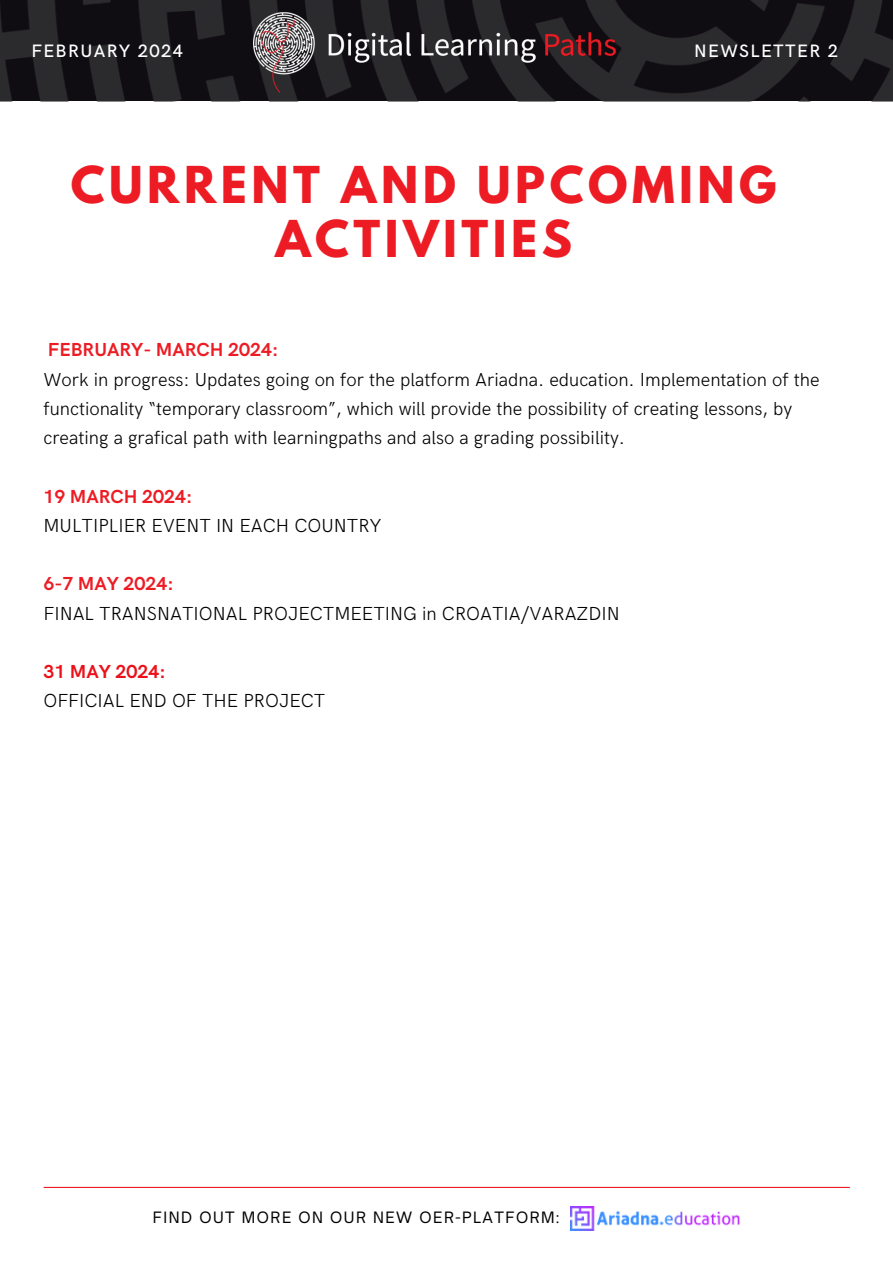
<style>
.page{position:relative;width:893px;height:1264px;background:#fff}
.page>*{position:absolute;margin:0;border:0;box-sizing:border-box;transform-origin:0 0}
.t1{font:700 45px/54px "League Spartan";letter-spacing:.1em;color:#ed1c24;text-align:center}
.t2{font:300 18.9px/29.2px "HK Grotesk";color:#000}
.t3{font:700 18.9px "HK Grotesk";color:#ed1c24}
.t4{font:700 18.9px "HK Grotesk";color:#ec1119}
.t5{font:500 18px "HK Grotesk";letter-spacing:.075em;color:#fff}
.t6{font:500 18px "HK Grotesk";color:#fff}
.t7{font:15px "Open Sauce One";letter-spacing:.1em;color:#000}
</style>
<div class="page">
<img style="left:0;top:0;width:892px;height:101px">
<hr style="left:44px;top:1186px;width:805px;height:1px;background:#ed1c24">
<img style="left:570px;top:1206px;width:170px;height:23px">
<img style="left:254px;top:12px;width:361px;height:80px">
<p class="t5" style="left:31px;top:41px;width:153px">FEBRUARY 2024</p>
<p class="t5" style="left:694px;top:41px;width:145px">NEWSLETTER 2</p>
<p class="t6" style="left:752px;top:51px;width:99px">VOLUME 12</p>
<h1 class="t1" style="left:71px;top:163px;width:707px">CURRENT AND UPCOMING<br>ACTIVITIES</h1>
<p class="t3" style="left:48px;top:339px;width:232px">FEBRUARY- MARCH 2024:</p>
<p class="t2" style="left:43px;top:365px;width:777px">Work in progress: Updates going on for the platform Ariadna. education. Implementation of the functionality “temporary classroom”, which will provide the possibility of creating lessons, by creating a grafical path with learningpaths and also a grading possibility.</p>
<p class="t3" style="left:43px;top:485px;width:150px">19 MARCH 2024:</p>
<p class="t2" style="left:43px;top:511px;width:340px">MULTIPLIER EVENT IN EACH COUNTRY</p>
<p class="t3" style="left:43px;top:573px;width:132px">6-7 MAY 2024:</p>
<p class="t2" style="left:43px;top:599px;width:577px">FINAL TRANSNATIONAL PROJECTMEETING in CROATIA/VARAZDIN</p>
<p class="t4" style="left:43px;top:661px;width:124px">31 MAY 2024:</p>
<p class="t2" style="left:43px;top:687px;width:283px">OFFICIAL END OF THE PROJECT</p>
<p class="t7" style="left:153px;top:1207px;width:408px">FIND OUT MORE ON OUR NEW OER-PLATFORM:</p>
</div>
